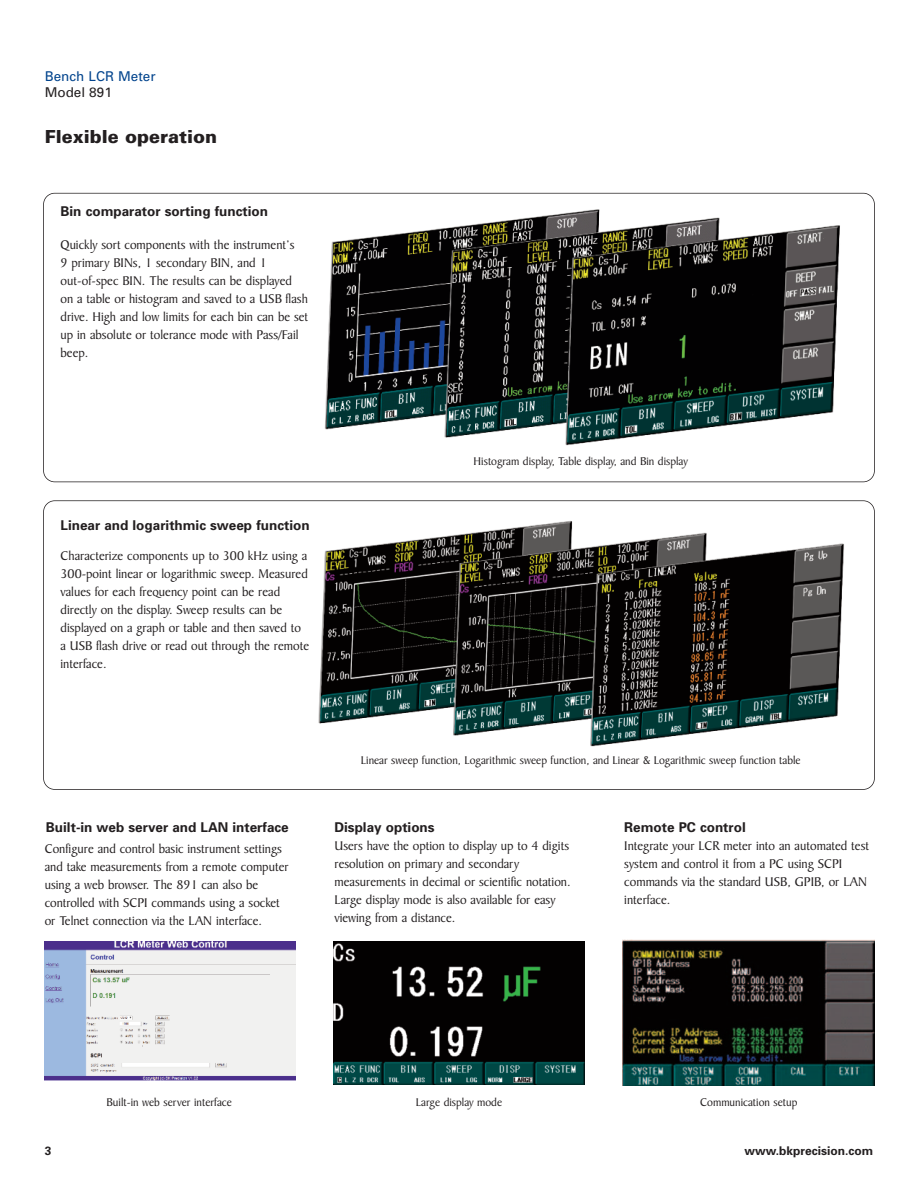
<style>
.page{position:relative;width:918px;height:1188px;background:#fff}
.page>*{position:absolute;margin:0;border:0;box-sizing:border-box;transform-origin:0 0}
.t1{font:900 18px "Univers";color:#231f20}
.t2{font:13.5px/18px "Baker Signet BT";color:#231f20}
.t3{font:700 13.5px "Univers";color:#231f20}
.t4{font:13.5px "Univers";color:#02448d}
.t5{font:13.5px "Univers";color:#231f20}
.t6{font:12px "Baker Signet BT";color:#231f20}
.t7{font:700 12px "Univers";color:#231f20}
</style>
<div class="page">
<div style="left:43px;top:500px;width:832px;height:290px;border:2px solid #231f20;border-radius:12px"></div>
<div style="left:43px;top:193px;width:832px;height:289px;border:2px solid #231f20;border-radius:12px"></div>
<img style="left:44px;top:941px;width:251px;height:140px">
<img style="left:333px;top:941px;width:252px;height:143px">
<img style="left:623px;top:939px;width:252px;height:147px">
<img style="left:324px;top:209px;width:516px;height:237px">
<img style="left:318px;top:521px;width:526px;height:226px">
<p class="t4" style="left:45px;top:71px;width:113px">Bench LCR Meter</p>
<p class="t5" style="left:45px;top:87px;width:69px">Model 891</p>
<h1 class="t1" style="left:45px;top:130px;width:174px">Flexible operation</h1>
<p class="t3" style="left:61px;top:206px;width:209px">Bin comparator sorting function</p>
<p class="t2" style="left:61px;top:237px;width:249px">Quickly sort components with the instrument’s<br>9 primary BINs, 1 secondary BIN, and 1 out-of-spec BIN. The results can be displayed<br>on a table or histogram and saved to a USB flash drive. High and low limits for each bin can be set up in absolute or tolerance mode with Pass/Fail beep.</p>
<p class="t3" style="left:61px;top:520px;width:251px">Linear and logarithmic sweep function</p>
<p class="t2" style="left:61px;top:548px;width:250px">Characterize components up to 300 kHz using a 300-point linear or logarithmic sweep. Measured values for each frequency point can be read directly on the display. Sweep results can be displayed on a graph or table and then saved to a USB flash drive or read out through the remote interface.</p>
<p class="t6" style="left:474px;top:457px;width:216px">Histogram display, Table display, and Bin display</p>
<p class="t3" style="left:46px;top:822px;width:244px">Built-in web server and LAN interface</p>
<p class="t2" style="left:45px;top:841px;width:245px">Configure and control basic instrument settings and take measurements from a remote computer using a web browser. The 891 can also be controlled with SCPI commands using a socket or Telnet connection via the LAN interface.</p>
<p class="t6" style="left:361px;top:756px;width:441px">Linear sweep function, Logarithmic sweep function, and Linear &amp; Logarithmic sweep function table</p>
<p class="t3" style="left:334px;top:822px;width:102px">Display options</p>
<p class="t2" style="left:334px;top:838px;width:238px">Users have the option to display up to 4 digits resolution on primary and secondary measurements in decimal or scientific notation.<br>Large display mode is also available for easy viewing from a distance.</p>
<p class="t3" style="left:624px;top:822px;width:123px">Remote PC control</p>
<p class="t2" style="left:624px;top:838px;width:246px">Integrate your LCR meter into an automated test system and control it from a PC using SCPI commands via the standard USB, GPIB, or LAN interface.</p>
<p class="t7" style="left:45px;top:1146px;width:8px">3</p>
<p class="t6" style="left:107px;top:1098px;width:127px">Built-in web server interface</p>
<p class="t6" style="left:700px;top:1098px;width:99px">Communication setup</p>
<p class="t6" style="left:416px;top:1098px;width:88px">Large display mode</p>
<p class="t7" style="left:745px;top:1146px;width:130px">www.bkprecision.com</p>
</div>
